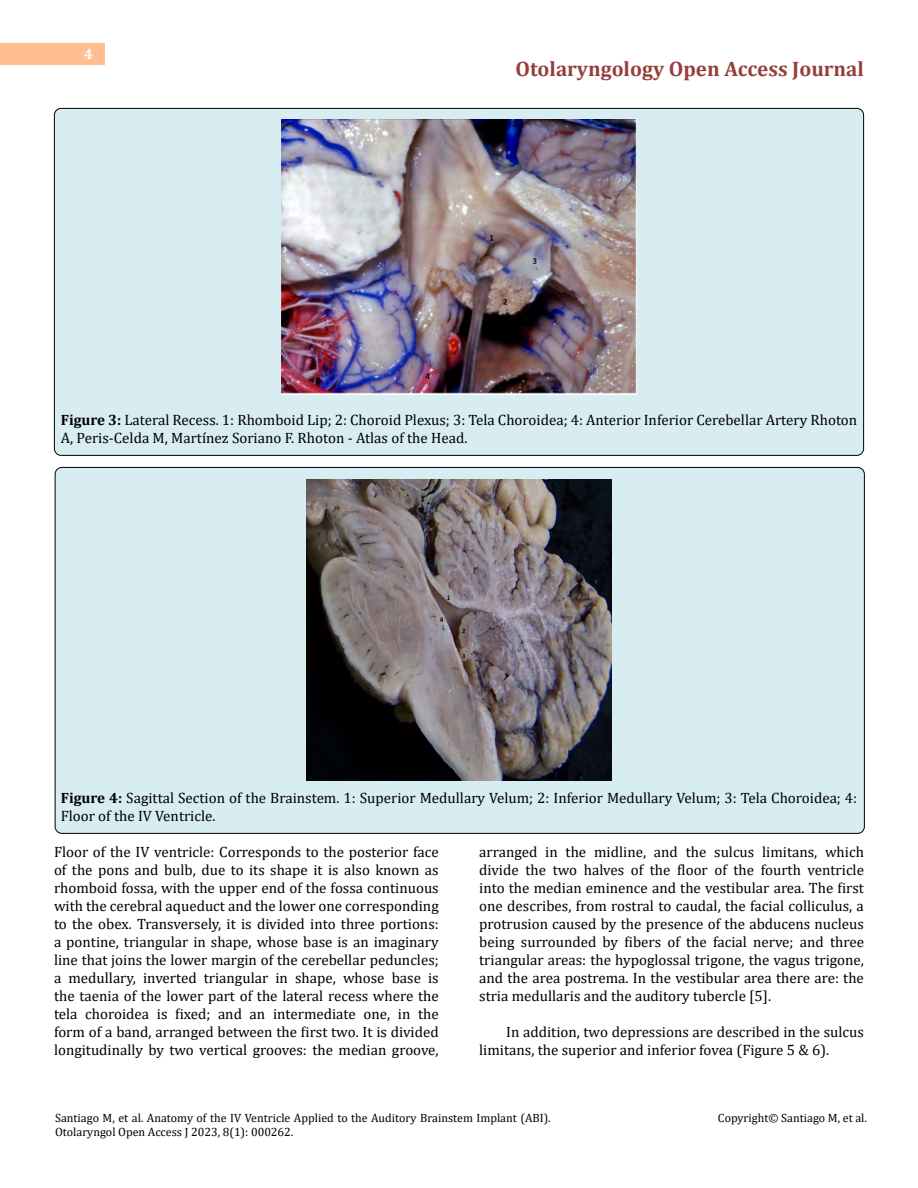
<style>
.page{position:relative;width:918px;height:1188px;background:#fff}
.page>*{position:absolute;margin:0;border:0;box-sizing:border-box;transform-origin:0 0}
.t1{font:700 21px "Cambria";color:#953f3c}
.t2{font:15px/18px "Cambria";color:#000}
.t3{font:700 15px "Cambria";color:#fff}
.t4{font:12px/14.2px "Cambria";color:#000}
.s1{font-weight:700}
</style>
<div class="page">
<div style="left:0;top:43px;width:105px;height:21px;background:#ffbf91"></div>
<div style="left:55px;top:467px;width:809px;height:366px;background:#d8edf2;border-radius:7px"></div>
<div style="left:54px;top:108px;width:810px;height:347px;background:#d8edf2;border-radius:7px"></div>
<img style="left:281px;top:119px;width:356px;height:275px">
<img style="left:306px;top:479px;width:306px;height:302px">
<p class="t3" style="left:84px;top:44px;width:10px">4</p>
<h1 class="t1" style="left:516px;top:54px;width:350px">Otolaryngology Open Access Journal</h1>
<p class="t2" style="left:61px;top:411px;width:798px"><span class="s1">Figure 3:</span> Lateral Recess. 1: Rhomboid Lip; 2: Choroid Plexus; 3: Tela Choroidea; 4: Anterior Inferior Cerebellar Artery Rhoton<br>A, Peris-Celda M, Martínez Soriano F. Rhoton - Atlas of the Head.</p>
<p class="t2" style="left:61px;top:789px;width:798px"><span class="s1">Figure 4:</span> Sagittal Section of the Brainstem. 1: Superior Medullary Velum; 2: Inferior Medullary Velum; 3: Tela Choroidea; 4:<br>Floor of the IV Ventricle.</p>
<p class="t2" style="left:54px;top:843px;width:386px;text-align:justify">Floor of the IV ventricle: Corresponds to the posterior face of the pons and bulb, due to its shape it is also known as rhomboid fossa, with the upper end of the fossa continuous with the cerebral aqueduct and the lower one corresponding to the obex. Transversely, it is divided into three portions: a pontine, triangular in shape, whose base is an imaginary line that joins the lower margin of the cerebellar peduncles; a medullary, inverted triangular in shape, whose base is the taenia of the lower part of the lateral recess where the tela choroidea is fixed; and an intermediate one, in the form of a band, arranged between the first two. It is divided longitudinally by two vertical grooves: the median groove,</p>
<p class="t2" style="left:479px;top:843px;width:386px;text-align:justify">arranged in the midline, and the sulcus limitans, which divide the two halves of the floor of the fourth ventricle into the median eminence and the vestibular area. The first one describes, from rostral to caudal, the facial colliculus, a protrusion caused by the presence of the abducens nucleus being surrounded by fibers of the facial nerve; and three triangular areas: the hypoglossal trigone, the vagus trigone, and the area postrema. In the vestibular area there are: the stria medullaris and the auditory tubercle [5].</p>
<p class="t2" style="left:479px;top:1023px;width:386px;text-indent:27px">In addition, two depressions are described in the sulcus limitans, the superior and inferior fovea (Figure 5 &amp; 6).</p>
<p class="t4" style="left:55px;top:1111px;width:497px">Santiago M, et al. Anatomy of the IV Ventricle Applied to the Auditory Brainstem Implant (ABI).<br>Otolaryngol Open Access J 2023, 8(1): 000262.</p>
<p class="t4" style="left:718px;top:1111px;width:151px">Copyright© Santiago M, et al.</p>
</div>
